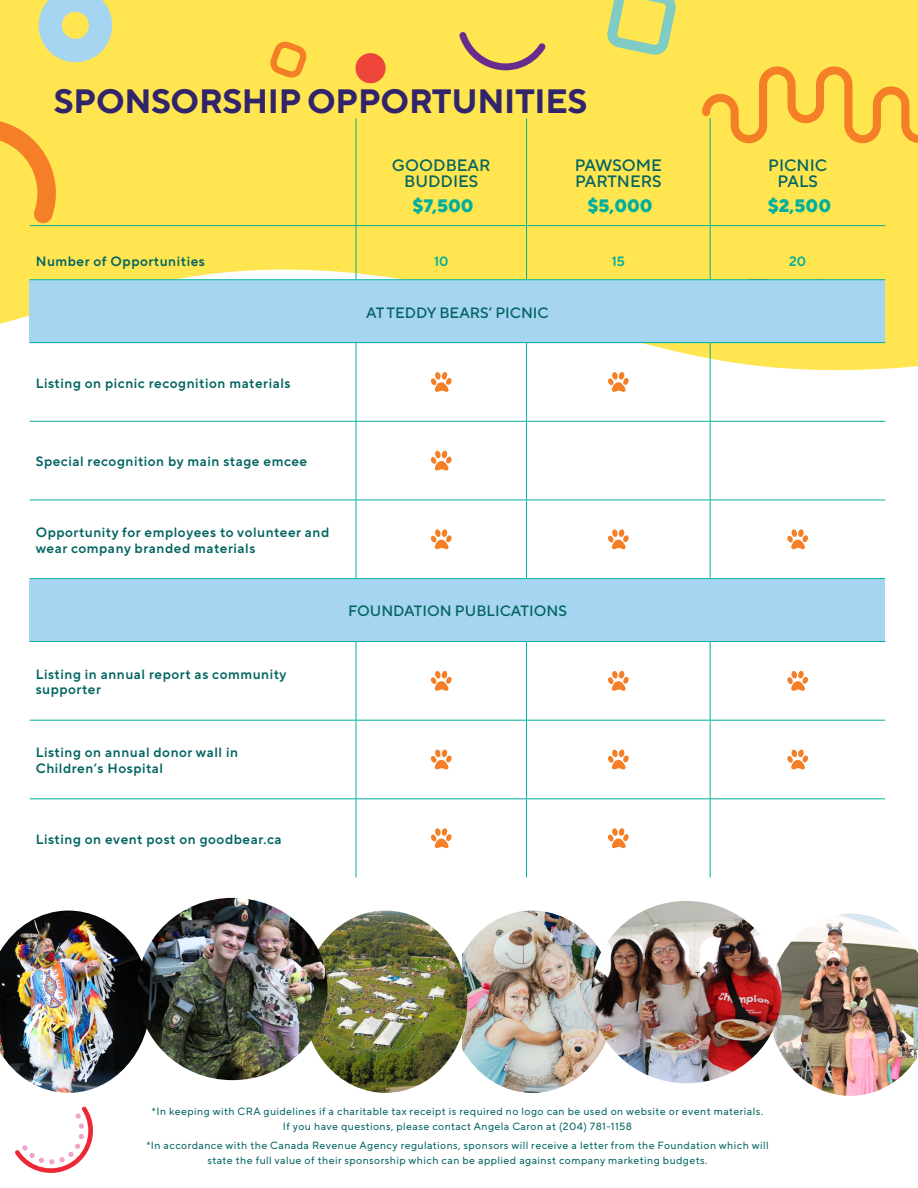
<style>
.page{position:relative;width:918px;height:1188px;background:#fff}
.page>*{position:absolute;margin:0;border:0;box-sizing:border-box;transform-origin:0 0}
.t1{font:700 33.75px "TT Norms Pro";letter-spacing:-.01em;color:#31246b}
.small_subhead{font:800 18px "TT Norms Pro";color:#00af9d}
.small_subhead-2{font:500 16.5px/16.5px "TT Norms Pro";color:#046562;text-align:center}
.small_subhead-3{font:500 15px "TT Norms Pro";color:#046562}
.chart_text{font:600 13.5px/15.8px "TT Norms Pro";letter-spacing:.04em;color:#046562}
.subhead{font:600 13.5px "TT Norms Pro";color:#00af9d}
.Small_Print{font:10.5px/15px "TT Norms Pro";letter-spacing:.04em;color:#046562;text-align:center}
</style>
<div class="page">
<div style="left:0;top:0;width:918px;height:515px;background:#ffe54f"></div>
<svg style="left:0;top:239px;width:918px;height:276px;fill:#fff"></svg>
<div style="left:355px;top:53px;width:31px;height:30px;background:#ef463c;border-radius:50%"></div>
<svg style="left:39px;top:0;width:73px;height:62px"></svg>
<svg style="left:270px;top:42px;width:37px;height:36px"></svg>
<svg style="left:0;top:121px;width:56px;height:102px"></svg>
<svg style="left:459px;top:32px;width:87px;height:38px"></svg>
<svg style="left:607px;top:0;width:69px;height:55px"></svg>
<svg style="left:702px;top:66px;width:216px;height:77px"></svg>
<div style="left:692px;top:225px;width:182px;height:54px;background:#ffe54f"></div>
<div style="left:30px;top:280px;width:855px;height:63px;background:#a6d5f2"></div>
<div style="left:30px;top:579px;width:855px;height:63px;background:#a6d5f2"></div>
<hr style="left:710px;top:343px;width:1px;height:78px;background:#00af9d">
<hr style="left:710px;top:342px;width:175px;height:1px;background:#00af9d">
<hr style="left:356px;top:342px;width:171px;height:1px;background:#00af9d">
<hr style="left:527px;top:342px;width:183px;height:1px;background:#00af9d">
<hr style="left:527px;top:421px;width:183px;height:1px;background:#00af9d">
<hr style="left:710px;top:421px;width:175px;height:1px;background:#00af9d">
<hr style="left:527px;top:500px;width:183px;height:1px;background:#00af9d">
<hr style="left:710px;top:500px;width:175px;height:1px;background:#00af9d">
<hr style="left:527px;top:578px;width:183px;height:1px;background:#00af9d">
<hr style="left:710px;top:578px;width:175px;height:1px;background:#00af9d">
<hr style="left:527px;top:641px;width:183px;height:1px;background:#00af9d">
<hr style="left:710px;top:641px;width:175px;height:1px;background:#00af9d">
<hr style="left:527px;top:720px;width:183px;height:1px;background:#00af9d">
<hr style="left:710px;top:720px;width:175px;height:1px;background:#00af9d">
<hr style="left:527px;top:798px;width:183px;height:1px;background:#00af9d">
<hr style="left:710px;top:798px;width:175px;height:1px;background:#00af9d">
<hr style="left:30px;top:225px;width:326px;height:1px;background:#00af9d">
<hr style="left:30px;top:279px;width:326px;height:1px;background:#00af9d">
<hr style="left:356px;top:118px;width:1px;height:107px;background:#00af9d">
<hr style="left:356px;top:226px;width:1px;height:53px;background:#00af9d">
<hr style="left:356px;top:225px;width:171px;height:1px;background:#00af9d">
<hr style="left:356px;top:279px;width:171px;height:1px;background:#00af9d">
<hr style="left:526px;top:118px;width:1px;height:107px;background:#00af9d">
<hr style="left:526px;top:226px;width:1px;height:53px;background:#00af9d">
<hr style="left:527px;top:225px;width:183px;height:1px;background:#00af9d">
<hr style="left:527px;top:279px;width:183px;height:1px;background:#00af9d">
<hr style="left:710px;top:118px;width:1px;height:107px;background:#00af9d">
<hr style="left:710px;top:226px;width:1px;height:53px;background:#00af9d">
<hr style="left:710px;top:225px;width:175px;height:1px;background:#00af9d">
<hr style="left:710px;top:279px;width:175px;height:1px;background:#00af9d">
<hr style="left:30px;top:342px;width:326px;height:1px;background:#00af9d">
<hr style="left:356px;top:422px;width:1px;height:78px;background:#00af9d">
<hr style="left:356px;top:500px;width:1px;height:78px;background:#00af9d">
<hr style="left:356px;top:642px;width:1px;height:78px;background:#00af9d">
<hr style="left:356px;top:721px;width:1px;height:77px;background:#00af9d">
<hr style="left:356px;top:799px;width:1px;height:79px;background:#00af9d">
<hr style="left:356px;top:421px;width:171px;height:1px;background:#00af9d">
<hr style="left:356px;top:500px;width:171px;height:1px;background:#00af9d">
<hr style="left:356px;top:578px;width:171px;height:1px;background:#00af9d">
<hr style="left:356px;top:641px;width:171px;height:1px;background:#00af9d">
<hr style="left:356px;top:720px;width:171px;height:1px;background:#00af9d">
<hr style="left:356px;top:798px;width:171px;height:1px;background:#00af9d">
<hr style="left:356px;top:343px;width:1px;height:78px;background:#00af9d">
<hr style="left:526px;top:422px;width:1px;height:78px;background:#00af9d">
<hr style="left:526px;top:500px;width:1px;height:78px;background:#00af9d">
<hr style="left:526px;top:642px;width:1px;height:78px;background:#00af9d">
<hr style="left:526px;top:721px;width:1px;height:77px;background:#00af9d">
<hr style="left:526px;top:799px;width:1px;height:79px;background:#00af9d">
<hr style="left:526px;top:343px;width:1px;height:78px;background:#00af9d">
<hr style="left:710px;top:422px;width:1px;height:78px;background:#00af9d">
<hr style="left:710px;top:500px;width:1px;height:78px;background:#00af9d">
<hr style="left:710px;top:642px;width:1px;height:78px;background:#00af9d">
<hr style="left:710px;top:721px;width:1px;height:77px;background:#00af9d">
<hr style="left:710px;top:799px;width:1px;height:79px;background:#00af9d">
<hr style="left:30px;top:421px;width:326px;height:1px;background:#00af9d">
<hr style="left:30px;top:500px;width:326px;height:1px;background:#00af9d">
<hr style="left:30px;top:578px;width:326px;height:1px;background:#00af9d">
<hr style="left:30px;top:641px;width:326px;height:1px;background:#00af9d">
<hr style="left:30px;top:720px;width:326px;height:1px;background:#00af9d">
<hr style="left:30px;top:798px;width:326px;height:1px;background:#00af9d">
<svg style="left:431px;top:372px;width:21px;height:20px"></svg>
<svg style="left:608px;top:372px;width:21px;height:20px"></svg>
<svg style="left:431px;top:451px;width:21px;height:20px"></svg>
<svg style="left:431px;top:529px;width:21px;height:20px"></svg>
<svg style="left:608px;top:529px;width:21px;height:20px"></svg>
<svg style="left:787px;top:529px;width:21px;height:20px"></svg>
<svg style="left:431px;top:671px;width:21px;height:20px"></svg>
<svg style="left:608px;top:671px;width:21px;height:20px"></svg>
<svg style="left:787px;top:671px;width:21px;height:20px"></svg>
<svg style="left:431px;top:750px;width:21px;height:19px"></svg>
<svg style="left:608px;top:750px;width:21px;height:19px"></svg>
<svg style="left:787px;top:750px;width:21px;height:19px"></svg>
<svg style="left:431px;top:828px;width:21px;height:20px"></svg>
<svg style="left:608px;top:828px;width:21px;height:20px"></svg>
<svg style="left:15px;top:1106px;width:78px;height:67px"></svg>
<img style="left:0;top:911px;width:137px;height:182px">
<img style="left:467px;top:911px;width:125px;height:182px">
<img style="left:328px;top:911px;width:139px;height:182px">
<img style="left:782px;top:914px;width:136px;height:182px">
<img style="left:137px;top:898px;width:191px;height:182px">
<img style="left:592px;top:901px;width:190px;height:182px">
<h1 class="t1" style="left:54px;top:76px;width:535px">SPONSORSHIP OPPORTUNITIES</h1>
<p class="small_subhead-2" style="left:392px;top:156px;width:100px">GOODBEAR<br>BUDDIES</p>
<p class="small_subhead" style="left:413px;top:192px;width:63px">$7,500</p>
<p class="small_subhead-2" style="left:575px;top:156px;width:89px;text-align:left">PAWSOME<br>PARTNERS</p>
<p class="small_subhead" style="left:587px;top:192px;width:67px">$5,000</p>
<p class="small_subhead-2" style="left:768px;top:156px;width:60px">PICNIC<br>PALS</p>
<p class="small_subhead" style="left:768px;top:192px;width:65px">$2,500</p>
<p class="chart_text" style="left:36px;top:253px;width:171px">Number of Opportunities</p>
<p class="subhead" style="left:434px;top:252px;width:16px">10</p>
<p class="subhead" style="left:612px;top:252px;width:15px">15</p>
<p class="subhead" style="left:789px;top:252px;width:18px">20</p>
<p class="small_subhead-3" style="left:366px;top:301px;width:184px">AT TEDDY BEARS’ PICNIC</p>
<p class="chart_text" style="left:36px;top:374px;width:256px">Listing on picnic recognition materials</p>
<p class="chart_text" style="left:36px;top:453px;width:273px">Special recognition by main stage emcee</p>
<p class="chart_text" style="left:36px;top:524px;width:295px">Opportunity for employees to volunteer and wear company branded materials</p>
<p class="chart_text" style="left:36px;top:665px;width:252px">Listing in annual report as community supporter</p>
<p class="chart_text" style="left:36px;top:744px;width:204px">Listing on annual donor wall in<br>Children’s Hospital</p>
<p class="small_subhead-3" style="left:348px;top:600px;width:220px">FOUNDATION PUBLICATIONS</p>
<p class="chart_text" style="left:36px;top:830px;width:248px">Listing on event post on goodbear.ca</p>
<p class="Small_Print" style="left:152px;top:1103px;width:613px">*In keeping with CRA guidelines if a charitable tax receipt is required no logo can be used on website or event materials.<br>If you have questions, please contact Angela Caron at (204) 781-1158</p>
<p class="Small_Print" style="left:146px;top:1137px;width:624px">*In accordance with the Canada Revenue Agency regulations, sponsors will receive a letter from the Foundation which will state the full value of their sponsorship which can be applied against company marketing budgets.</p>
</div>
